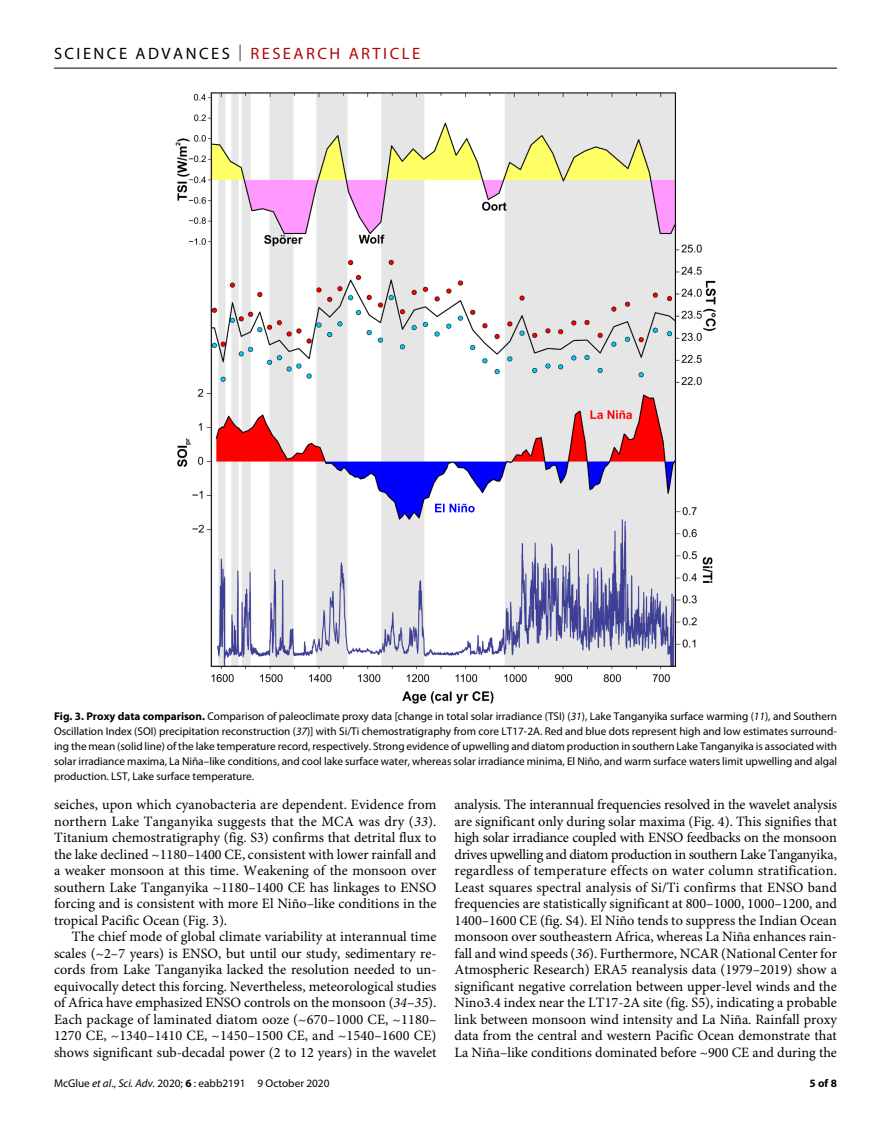
<style>
.page{position:relative;width:891px;height:1134px;background:#fff}
.page>*{position:absolute;margin:0;border:0;box-sizing:border-box;transform-origin:0 0}
.t1{font:16.5px "Myriad Pro";letter-spacing:.15em;color:#000}
.t2{font:14.25px/16.5px "Minion Pro";color:#000;text-align:justify}
.t3{font:11.25px/15px "Myriad Pro";color:#000;text-align:justify}
.t4{font:700 11.25px "Myriad Pro";color:#000}
.s1{font-weight:300}
.s2{color:#b10508}
.s3{font-weight:700}
.s4{font-style:italic}
</style>
<div class="page">
<hr style="left:54px;top:68px;width:783px;height:1px;background:#000">
<img style="left:176px;top:92px;width:539px;height:611px">
<p class="t1" style="left:54px;top:40px;width:368px">SCIENCE ADVANCES <span class="s1">|</span> <span class="s2">RESEARCH ARTICLE</span></p>
<p class="t3" style="left:54px;top:709px;width:785px"><span class="s3">Fig. 3. Proxy data comparison.</span> Comparison of paleoclimate proxy data [change in total solar irradiance (TSI) (<span class="s4">31</span>), Lake Tanganyika surface warming (<span class="s4">11</span>), and Southern Oscillation Index (SOI) precipitation reconstruction (<span class="s4">37</span>)] with Si/Ti chemostratigraphy from core LT17-2A. Red and blue dots represent high and low estimates surround&shy;ing the mean (solid line) of the lake temperature record, respectively. Strong evidence of upwelling and diatom production in southern Lake Tanganyika is associated with solar irradiance maxima, La Niña–like conditions, and cool lake surface water, whereas solar irradiance minima, El Niño, and warm surface waters limit upwelling and algal production. LST, Lake surface temperature.</p>
<p class="t2" style="left:54px;top:798px;width:384px">seiches, upon which cyanobacteria are dependent. Evidence from northern Lake Tanganyika suggests that the MCA was dry (<span class="s4">33</span>).<br>Titanium chemostratigraphy (fig. S3) confirms that detrital flux to the lake declined ~1180–1400 CE, consistent with lower rainfall and a weaker monsoon at this time. Weakening of the monsoon over southern Lake Tanganyika ~1180–1400 CE has linkages to ENSO forcing and is consistent with more El Niño–like conditions in the tropical Pacific Ocean (Fig. 3).</p>
<p class="t2" style="left:54px;top:930px;width:384px;text-indent:18px">The chief mode of global climate variability at interannual time scales (~2–7 years) is ENSO, but until our study, sedimentary re&shy;cords from Lake Tanganyika lacked the resolution needed to un&shy;equivocally detect this forcing. Nevertheless, meteorological studies of Africa have emphasized ENSO controls on the monsoon (<span class="s4">34</span>–<span class="s4">35</span>).<br>Each package of laminated diatom ooze (~670–1000 CE, ~1180– 1270 CE, ~1340–1410 CE, ~1450–1500 CE, and ~1540–1600 CE) shows significant sub-decadal power (2 to 12 years) in the wavelet</p>
<p class="t3" style="left:54px;top:1076px;width:277px">McGlue <span class="s4">et al</span>., <span class="s4">Sci. Adv.</span> 2020; <span class="s3">6</span> : eabb2191 9 October 2020</p>
<p class="t2" style="left:454px;top:798px;width:384px">analysis. The interannual frequencies resolved in the wavelet analysis are significant only during solar maxima (Fig. 4). This signifies that high solar irradiance coupled with ENSO feedbacks on the monsoon drives upwelling and diatom production in southern Lake Tanganyika, regardless of temperature effects on water column stratification.<br>Least squares spectral analysis of Si/Ti confirms that ENSO band frequencies are statistically significant at 800–1000, 1000–1200, and 1400–1600 CE (fig. S4). El Niño tends to suppress the Indian Ocean monsoon over southeastern Africa, whereas La Niña enhances rain&shy;fall and wind speeds (<span class="s4">36</span>). Furthermore, NCAR (National Center for Atmospheric Research) ERA5 reanalysis data (1979–2019) show a significant negative correlation between upper-level winds and the Nino3.4 index near the LT17-2A site (fig. S5), indicating a probable link between monsoon wind intensity and La Niña. Rainfall proxy data from the central and western Pacific Ocean demonstrate that La Niña–like conditions dominated before ~900 CE and during the</p>
<p class="t4" style="left:810px;top:1074px;width:29px">5 of 8</p>
</div>
